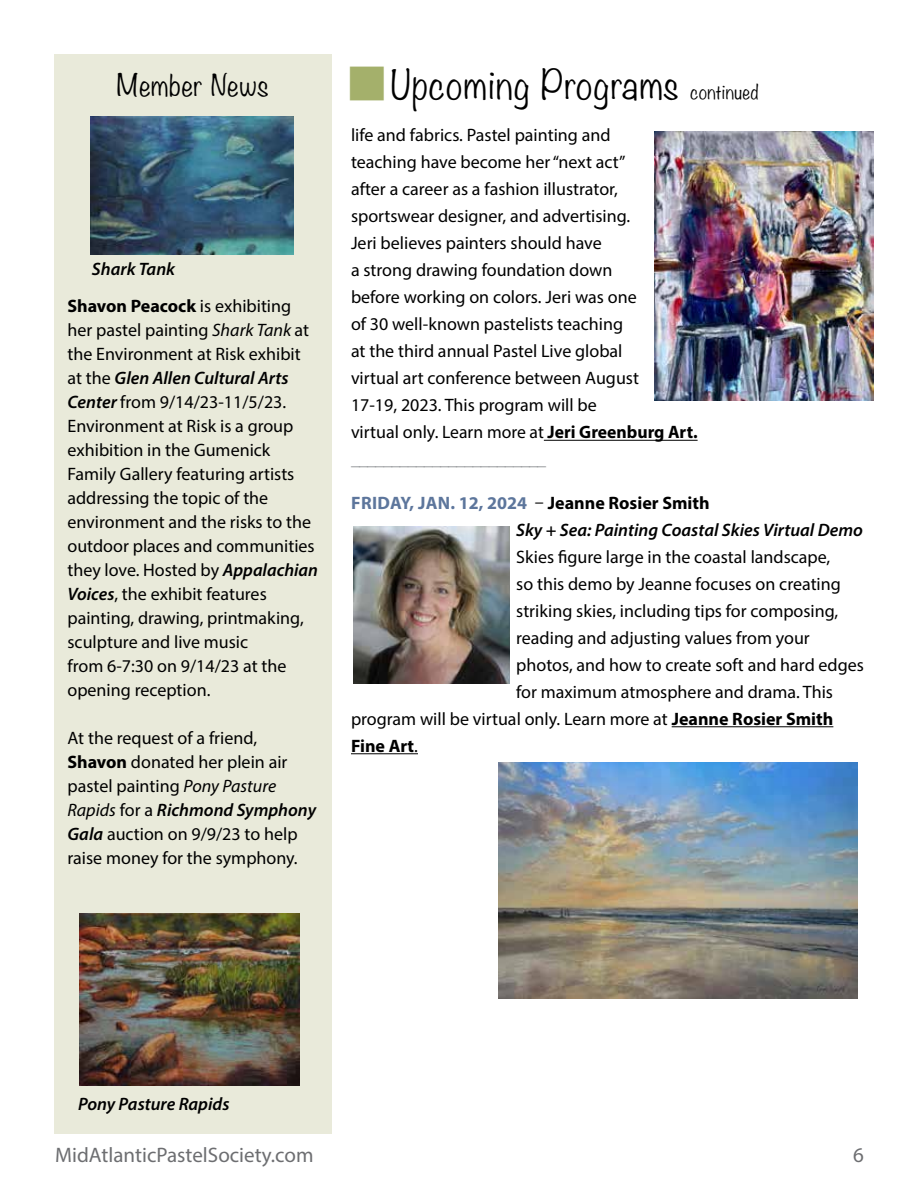
<style>
.page{position:relative;width:918px;height:1188px;background:#fff}
.page>*{position:absolute;margin:0;border:0;box-sizing:border-box;transform-origin:0 0}
.t1{font:300 36px "Noteworthy";letter-spacing:.025em;color:#000}
.t2{font:300 27px "Noteworthy";letter-spacing:.025em;color:#000}
.t3{font:21px "Myriad Pro";color:#6d6e71}
.t4{font:18px/24px "Myriad Pro";color:#000}
.t5{font:italic 600 18px/27px "Myriad Pro";color:#000}
.t6{font:700 18px "Myriad Pro";color:#000}
.s1{font-weight:700}
.s2{font-style:italic}
.s3{font-weight:600;font-style:italic}
.s4{font-size:18px}
.s5{color:#939598}
.s6{font-weight:700;font-style:normal;color:#5d769c}
.s7{font-weight:400;font-style:normal}
.s8{font-weight:700;font-style:normal}
.s9{font-weight:400}
</style>
<div class="page">
<hr style="left:544px;top:440px;width:154px;height:1px;background:#000">
<hr style="left:672px;top:726px;width:161px;height:1px;background:#000">
<hr style="left:351px;top:753px;width:67px;height:1px;background:#000">
<div style="left:54px;top:54px;width:278px;height:1080px;background:#e9eada"></div>
<img style="left:90px;top:117px;width:203px;height:138px">
<img style="left:655px;top:131px;width:219px;height:270px">
<img style="left:353px;top:526px;width:156px;height:158px">
<img style="left:499px;top:762px;width:358px;height:236px">
<img style="left:80px;top:914px;width:219px;height:172px">
<h2 class="t2" style="left:117px;top:62px;width:154px">Member News</h2>
<p class="t5" style="left:92px;top:255px;width:85px">Shark Tank</p>
<p class="t4" style="left:67px;top:294px;width:252px"><span class="s1">Shavon Peacock</span> is exhibiting her pastel painting <span class="s2">Shark Tank</span> at the Environment at Risk exhibit at the <span class="s3">Glen Allen Cultural Arts<br>Center</span> from 9/14/23-11/5/23.<br>Environment at Risk is a group exhibition in the Gumenick<br>Family Gallery featuring artists addressing the topic of the environment and the risks to the outdoor places and communities they love. Hosted by <span class="s3">Appalachian<br>Voices</span>, the exhibit features painting, drawing, printmaking, sculpture and live music<br>from 6-7:30 on 9/14/23 at the opening reception.</p>
<p class="t4" style="left:67px;top:726px;width:250px">At the request of a friend,<br><span class="s1">Shavon</span> donated her plein air pastel painting <span class="s2">Pony Pasture<br>Rapids</span> for a <span class="s3">Richmond Symphony<br>Gala</span> auction on 9/9/23 to help raise money for the symphony.</p>
<h1 class="t1" style="left:391px;top:53px;width:370px">Upcoming Programs <span class="s4">continued</span></h1>
<p class="t4" style="left:351px;top:122px;width:348px;line-height:27px">life and fabrics. Pastel painting and<br>teaching have become her “next act”<br>after a career as a fashion illustrator, sportswear designer, and advertising.<br>Jeri believes painters should have<br>a strong drawing foundation down<br>before working on colors. Jeri was one<br>of 30 well-known pastelists teaching<br>at the third annual Pastel Live global<br>virtual art conference between August<br>17-19, 2023. This program will be<br>virtual only. Learn more at <span class="s1">Jeri Greenburg Art. </span><span class="s5">________________________</span></p>
<p class="t5" style="left:516px;top:489px;width:348px;text-indent:-165px"><span class="s6">FRIDAY, JAN. 12, 2024</span> <span class="s7">–</span> <span class="s8">Jeanne Rosier Smith<br></span>Sky + Sea: Painting Coastal Skies Virtual Demo</p>
<p class="t4" style="left:516px;top:545px;width:316px">Skies figure large in the coastal landscape,</p>
<p class="t4" style="left:516px;top:572px;width:326px">so this demo by Jeanne focuses on creating</p>
<p class="t4" style="left:516px;top:599px;width:324px">striking skies, including tips for composing,</p>
<p class="t4" style="left:516px;top:626px;width:295px">reading and adjusting values from your</p>
<p class="t4" style="left:516px;top:653px;width:349px">photos, and how to create soft and hard edges</p>
<p class="t4" style="left:516px;top:680px;width:318px">for maximum atmosphere and drama. This</p>
<p class="t4" style="left:351px;top:707px;width:484px">program will be virtual only. Learn more at <span class="s1">Jeanne Rosier Smith</span></p>
<p class="t6" style="left:351px;top:734px;width:68px">Fine Art<span class="s9">.</span></p>
<p class="t5" style="left:78px;top:1090px;width:153px">Pony Pasture Rapids</p>
<p class="t3" style="left:55px;top:1142px;width:260px">MidAtlanticPastelSociety.com</p>
<p class="t3" style="left:853px;top:1142px;width:12px">6</p>
</div>
